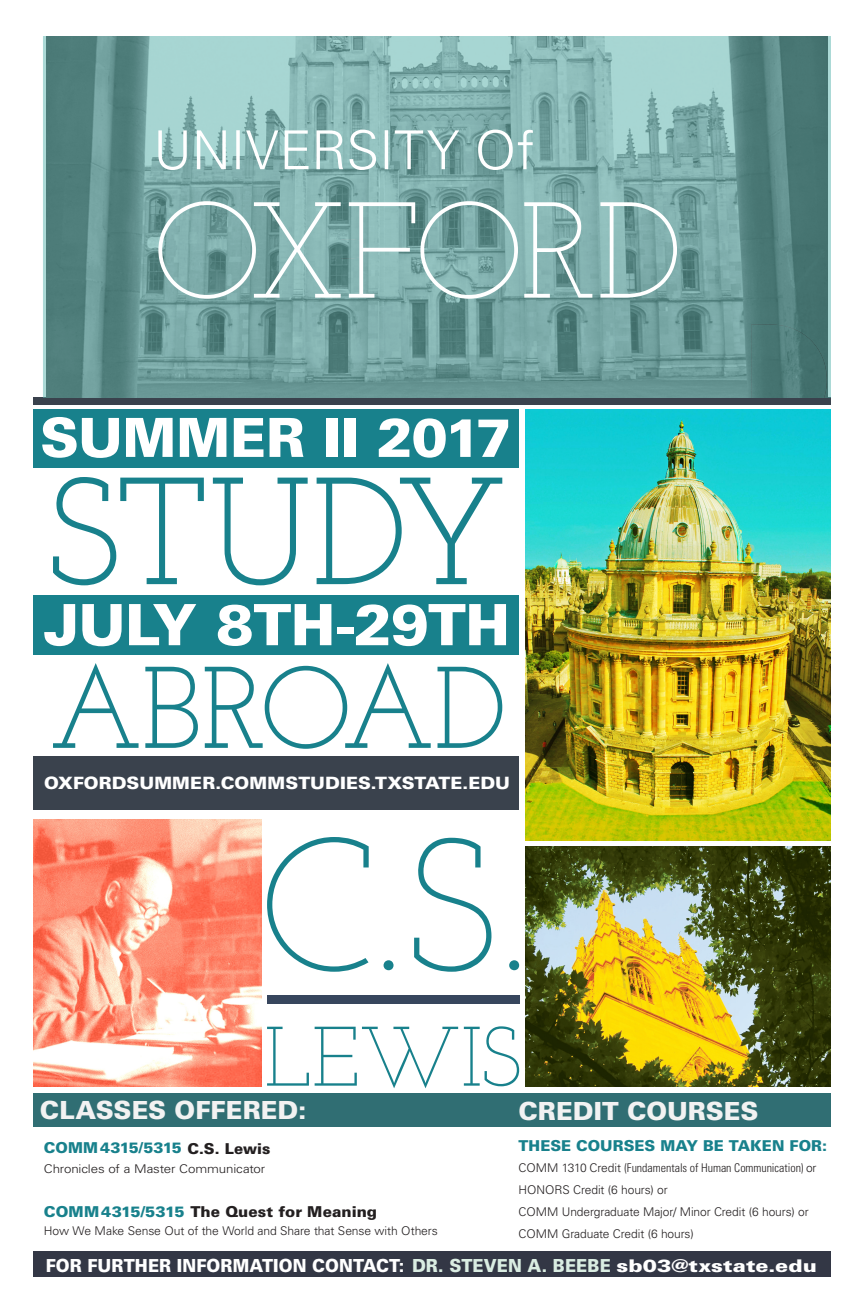
<style>
.page{position:relative;width:864px;height:1296px;background:#fff}
.page>*{position:absolute;margin:0;border:0;box-sizing:border-box;transform-origin:0 0}
.SAN_SERIF{font:900 57px "Univers LT Std";letter-spacing:-.01em;color:#fff}
.SAN_SERIF-2{font:900 54px "Univers LT Std";letter-spacing:-.005em;color:#fff}
.SAN_SERIF-3{font:900 25px "Univers LT Std";color:#f2f2f2}
.SAN_SERIF-4{font:900 18px "Univers LT Std";letter-spacing:.005em;color:#fff;scale:.93 1}
.SAN_SERIF-5{font:900 17px "Univers LT Std";color:#fff;scale:1.05 1}
.SAN_SERIF-6{font:900 15px "Univers LT Std";color:#18818c}
.SAN_SERIF-7{font:900 15px "Univers LT Std";letter-spacing:.005em;color:#231f20}
.SAN_SERIF-8{font:300 12px "Univers LT Std";letter-spacing:-.01em;color:#231f20}
.SAN_SERIF-9{font:300 condensed 12px "Univers LT Std";letter-spacing:-.005em;color:#231f20}
.SAN_SERIF-10{font:300 12px "Univers LT Std";letter-spacing:-.01em;color:#231f20;scale:1.11 1}
.s1{color:#231f20}
.s2{color:#18818c}
.s3{font-stretch:normal}
.s4{color:#daede2}
.s5{font-size:17.5px}
</style>
<div class="page">
<div style="left:33px;top:756px;width:485px;height:54px;background:#3a424d"></div>
<div style="left:33px;top:595px;width:485px;height:60px;background:#18818c"></div>
<div style="left:33px;top:410px;width:485px;height:58px;background:#18818c"></div>
<div style="left:267px;top:996px;width:252px;height:8px;background:#37465d"></div>
<div style="left:33px;top:397px;width:798px;height:8px;background:#3a424d"></div>
<div style="left:33px;top:1093px;width:798px;height:34px;background:#306e73"></div>
<div style="left:33px;top:1251px;width:798px;height:26px;background:#333745"></div>
<svg style="left:53px;top:477px;width:449px;height:108px"></svg>
<img style="left:33px;top:819px;width:229px;height:267px">
<svg style="left:267px;top:837px;width:252px;height:135px"></svg>
<svg style="left:267px;top:1026px;width:252px;height:62px"></svg>
<img style="left:526px;top:847px;width:305px;height:239px">
<img style="left:526px;top:410px;width:305px;height:431px">
<svg style="left:53px;top:663px;width:449px;height:86px"></svg>
<svg style="left:43px;top:36px;width:788px;height:361px;background:#73a19f"></svg>
<svg style="left:751px;top:325px;width:76px;height:72px;background:#497774"></svg>
<svg style="left:158px;top:130px;width:375px;height:40px"></svg>
<svg style="left:158px;top:201px;width:519px;height:98px;background:#8bb4b2"></svg>
<p class="SAN_SERIF-2" style="left:40px;top:404px;width:473px">SUMMER II 2017</p>
<p class="SAN_SERIF" style="left:44px;top:589px;width:467px">JULY 8TH-29TH</p>
<p class="SAN_SERIF-5" style="left:44px;top:772px;width:445px">OXFORDSUMMER.COMMSTUDIES.TXSTATE.EDU</p>
<p class="SAN_SERIF-3" style="left:40px;top:1095px;width:268px">CLASSES OFFERED:</p>
<p class="SAN_SERIF-3" style="left:518px;top:1096px;width:242px">CREDIT COURSES</p>
<p class="SAN_SERIF-6" style="left:44px;top:1138px;width:228px">COMM4315/5315 <span class="s1">C.S. Lewis</span></p>
<p class="SAN_SERIF-10" style="left:44px;top:1162px;width:201px">Chronicles of a Master Communicator</p>
<p class="SAN_SERIF-7" style="left:44px;top:1202px;width:335px"><span class="s2">COMM4315/5315</span> The Quest for Meaning</p>
<p class="SAN_SERIF-8" style="left:44px;top:1224px;width:395px">How We Make Sense Out of the World and Share that Sense with Others</p>
<p class="SAN_SERIF-6" style="left:518px;top:1136px;width:310px">THESE COURSES MAY BE TAKEN FOR:</p>
<p class="SAN_SERIF-9" style="left:518px;top:1161px;width:300px"><span class="s3">COMM 1310 Credit</span> (Fundamentals of Human Communication) <span class="s3">or</span></p>
<p class="SAN_SERIF-8" style="left:518px;top:1183px;width:151px">HONORS Credit (6 hours) or</p>
<p class="SAN_SERIF-8" style="left:518px;top:1205px;width:292px">COMM Undergraduate Major/ Minor Credit (6 hours) or</p>
<p class="SAN_SERIF-8" style="left:518px;top:1227px;width:177px">COMM Graduate Credit (6 hours)</p>
<p class="SAN_SERIF-4" style="left:46px;top:1254px;width:831px">FOR FURTHER INFORMATION CONTACT: <span class="s4">DR. STEVEN A. BEEBE</span> <span class="s5">sb03@txstate.edu</span></p>
</div>
